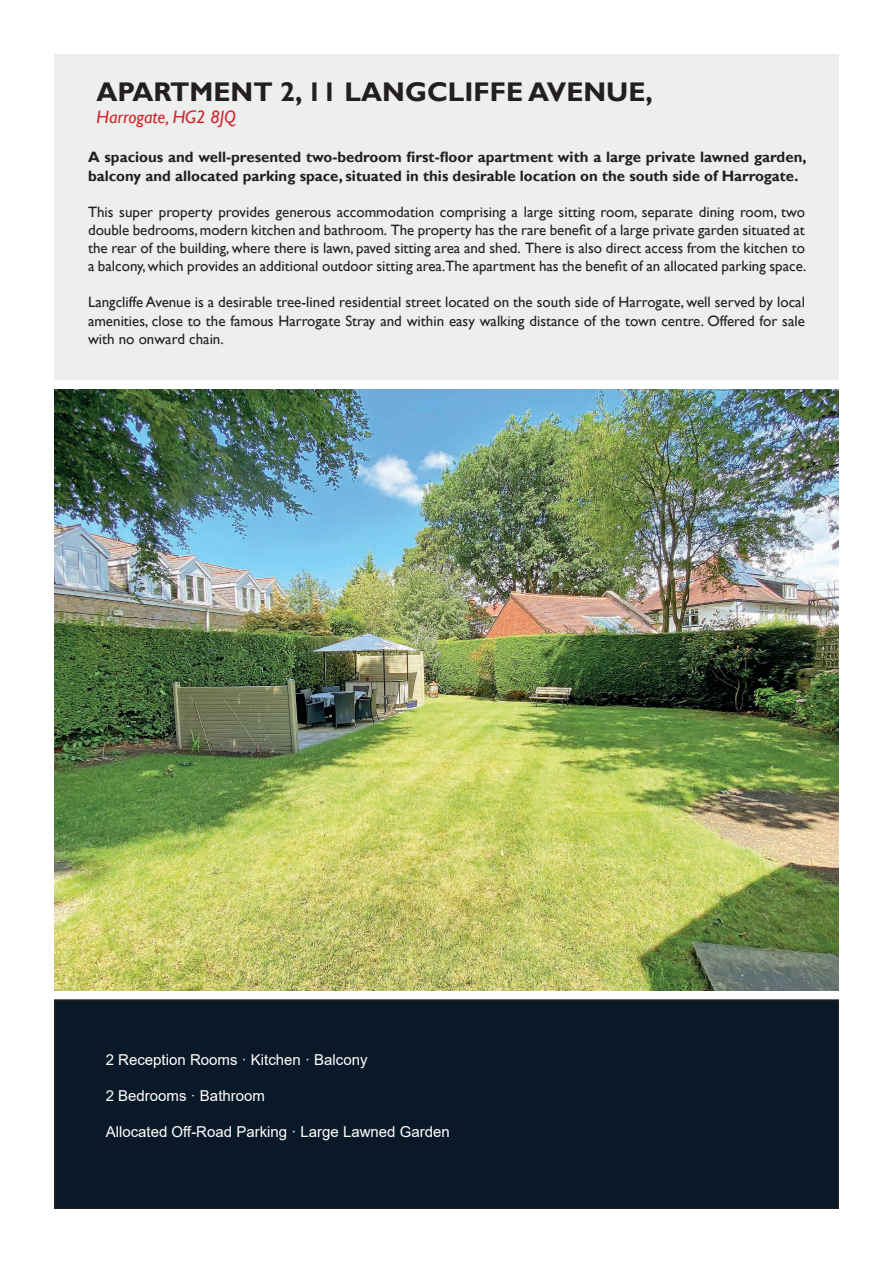
<style>
.page{position:relative;width:893px;height:1263px;background:#fff}
.page>*{position:absolute;margin:0;border:0;box-sizing:border-box;transform-origin:0 0}
.t1{font:700 27px "Gill Sans";color:#231f20}
.t2{font:italic 18px "Gill Sans";color:#d1232a}
.t3{font:15px/18.1px "Gill Sans";color:#231f20;text-align:justify}
.t4{font:700 15px/18.1px "Gill Sans";color:#231f20}
.t5{font:15px "Arial";color:#fff}
</style>
<div class="page">
<div style="left:55px;top:1000px;width:783px;height:208px;background:#0a1928"></div>
<div style="left:54px;top:999px;width:785px;height:210px;border:2px solid #231f20"></div>
<div style="left:54px;top:54px;width:785px;height:326px;background:#eeeeef"></div>
<img style="left:54px;top:390px;width:785px;height:601px">
<h1 class="t1" style="left:97px;top:75px;width:558px">APARTMENT 2, 11 LANGCLIFFE AVENUE,</h1>
<p class="t2" style="left:97px;top:106px;width:141px">Harrogate, HG2 8JQ</p>
<p class="t4" style="left:88px;top:149px;width:720px">A spacious and well-presented two-bedroom first-floor apartment with a large private lawned garden, balcony and allocated parking space, situated in this desirable location on the south side of Harrogate.</p>
<p class="t3" style="left:88px;top:203px;width:720px">This super property provides generous accommodation comprising a large sitting room, separate dining room, two double bedrooms, modern kitchen and bathroom. The property has the rare benefit of a large private garden situated at the rear of the building, where there is lawn, paved sitting area and shed. There is also direct access from the kitchen to a balcony, which provides an additional outdoor sitting area.The apartment has the benefit of an allocated parking space.</p>
<p class="t3" style="left:88px;top:294px;width:718px">Langcliffe Avenue is a desirable tree-lined residential street located on the south side of Harrogate, well served by local amenities, close to the famous Harrogate Stray and within easy walking distance of the town centre. Offered for sale with no onward chain.</p>
<p class="t5" style="left:106px;top:1049px;width:263px">2 Reception Rooms · Kitchen · Balcony</p>
<p class="t5" style="left:106px;top:1085px;width:161px">2 Bedrooms · Bathroom</p>
<p class="t5" style="left:106px;top:1121px;width:345px">Allocated Off-Road Parking · Large Lawned Garden</p>
</div>
